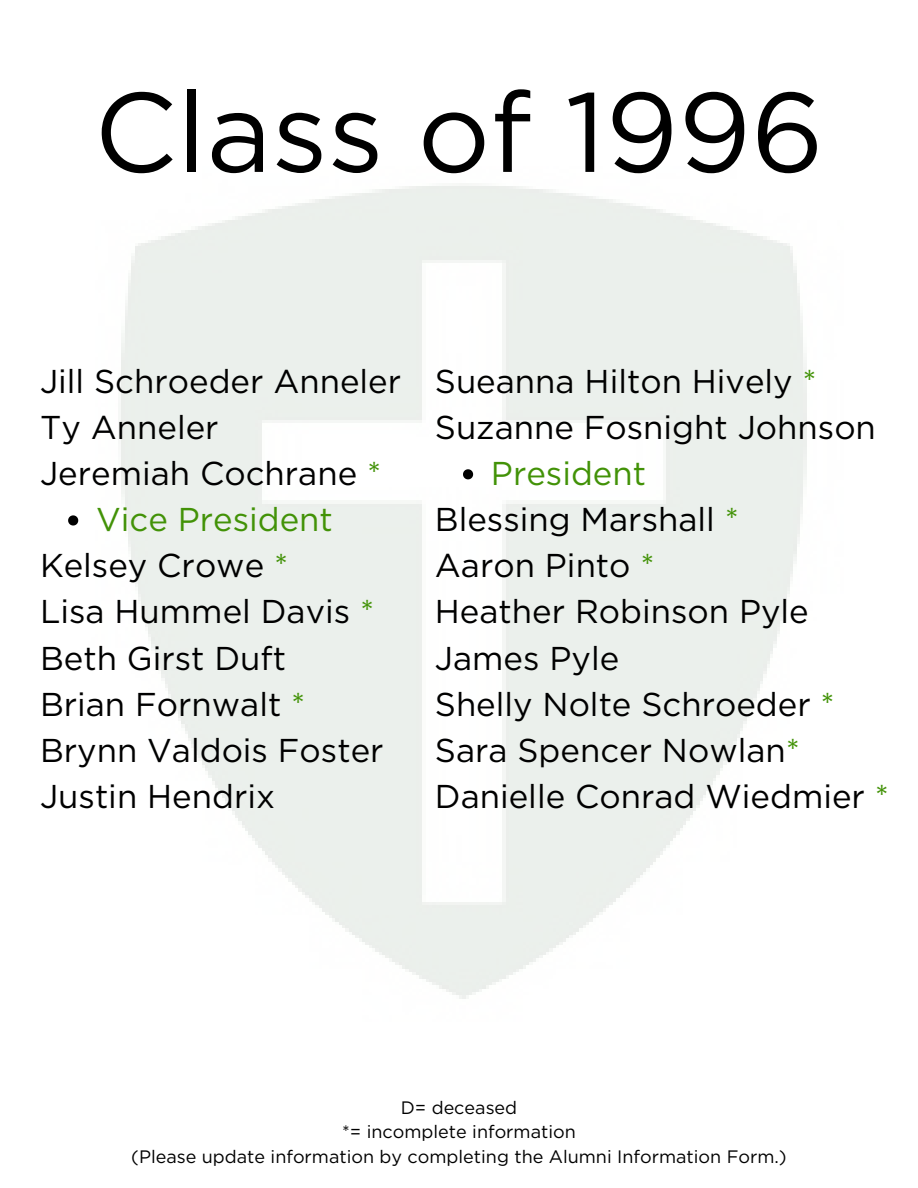
<style>
.page{position:relative;width:918px;height:1188px;background:#fff}
.page>*{position:absolute;margin:0;border:0;box-sizing:border-box;transform-origin:0 0}
.t1{font:112.5px "Gotham";color:#000}
.t2{font:33px/46.2px "Gotham";color:#000}
.t3{font:33px "Gotham";color:#429207}
.t4{font:18px "Gotham";color:#000}
.s1{color:#429207}
</style>
<div class="page">
<svg style="left:68px;top:515px;width:10px;height:11px"></svg>
<svg style="left:463px;top:469px;width:10px;height:10px"></svg>
<h1 class="t1" style="left:94px;top:70px;width:731px">Class of 1996</h1>
<h2 class="t2" style="left:40px;top:357px;width:363px">Jill Schroeder Anneler<br>Ty Anneler<br>Jeremiah Cochrane <span class="s1">*</span></h2>
<h2 class="t3" style="left:96px;top:501px;width:238px">Vice President</h2>
<p class="t2" style="left:40px;top:542px;width:345px">Kelsey Crowe <span class="s1">*<br></span>Lisa Hummel Davis <span class="s1">*<br></span>Beth Girst Duft<br>Brian Fornwalt <span class="s1">*<br></span>Brynn Valdois Foster<br>Justin Hendrix</p>
<h2 class="t2" style="left:435px;top:357px;width:443px">Sueanna Hilton Hively <span class="s1">*<br></span>Suzanne Fosnight Johnson</h2>
<p class="t3" style="left:491px;top:455px;width:157px">President</p>
<p class="t2" style="left:435px;top:496px;width:456px">Blessing Marshall <span class="s1">*<br></span>Aaron Pinto <span class="s1">*<br></span>Heather Robinson Pyle<br>James Pyle<br>Shelly Nolte Schroeder <span class="s1">*<br></span>Sara Spencer Nowlan<span class="s1">*<br></span>Danielle Conrad Wiedmier <span class="s1">*</span></p>
<p class="t4" style="left:401px;top:1097px;width:118px">D= deceased</p>
<h2 class="t4" style="left:342px;top:1122px;width:235px">*= incomplete information</h2>
<p class="t4" style="left:131px;top:1147px;width:657px">(Please update information by completing the Alumni Information Form.)</p>
</div>
